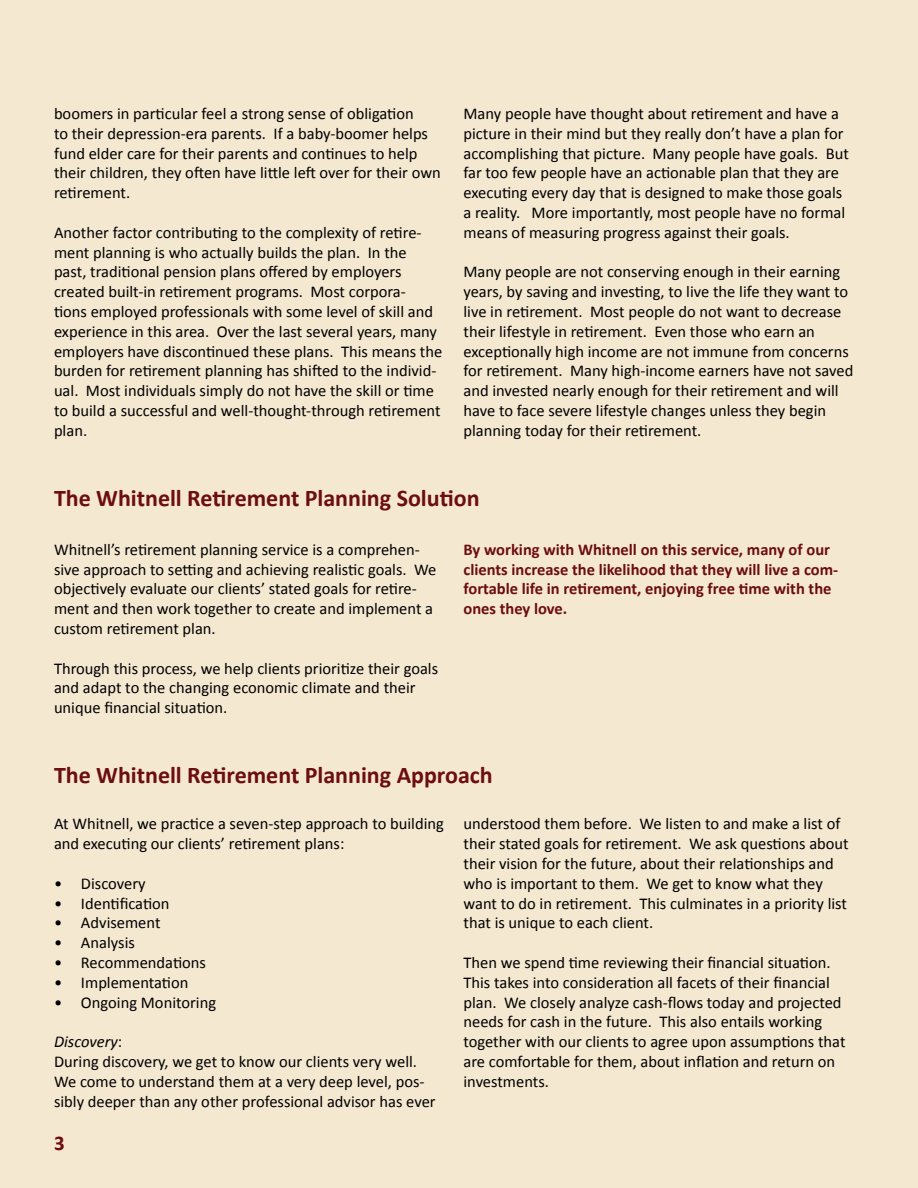
<style>
.page{position:relative;width:918px;height:1188px;background:#f5e8d1}
.page>*{position:absolute;margin:0;border:0;box-sizing:border-box;transform-origin:0 0}
.t1{font:700 24px "Calibri";color:#6c0d0f}
.t2{font:700 21px "Calibri";color:#6c0d0f}
.t3{font:16.5px/19.8px "Calibri";color:#000}
.t4{font:700 16.5px/19.8px "Calibri";color:#6c0d0f}
.s1{font-style:italic}
</style>
<div class="page">
<p class="t3" style="left:54px;top:103px;width:388px">boomers in particular feel a strong sense of obligation<br>to their depression-era parents. If a baby-boomer helps fund elder care for their parents and continues to help their children, they often have little left over for their own retirement.</p>
<p class="t3" style="left:54px;top:222px;width:390px">Another factor contributing to the complexity of retire&shy;ment planning is who actually builds the plan. In the past, traditional pension plans offered by employers created built-in retirement programs. Most corpora&shy;tions employed professionals with some level of skill and experience in this area. Over the last several years, many employers have discontinued these plans. This means the burden for retirement planning has shifted to the individ&shy;ual. Most individuals simply do not have the skill or time to build a successful and well-thought-through retirement plan.</p>
<p class="t3" style="left:463px;top:103px;width:387px">Many people have thought about retirement and have a picture in their mind but they really don’t have a plan for accomplishing that picture. Many people have goals. But far too few people have an actionable plan that they are executing every day that is designed to make those goals a reality. More importantly, most people have no formal means of measuring progress against their goals.</p>
<p class="t3" style="left:463px;top:261px;width:391px">Many people are not conserving enough in their earning years, by saving and investing, to live the life they want to live in retirement. Most people do not want to decrease their lifestyle in retirement. Even those who earn an exceptionally high income are not immune from concerns for retirement. Many high-income earners have not saved and invested nearly enough for their retirement and will have to face severe lifestyle changes unless they begin planning today for their retirement.</p>
<h1 class="t1" style="left:54px;top:483px;width:427px">The Whitnell Retirement Planning Solution</h1>
<p class="t3" style="left:54px;top:539px;width:384px">Whitnell’s retirement planning service is a comprehen&shy;sive approach to setting and achieving realistic goals. We objectively evaluate our clients’ stated goals for retire&shy;ment and then work together to create and implement a custom retirement plan.</p>
<p class="t3" style="left:54px;top:657px;width:386px">Through this process, we help clients prioritize their goals and adapt to the changing economic climate and their unique financial situation.</p>
<p class="t4" style="left:463px;top:539px;width:376px">By working with Whitnell on this service, many of our clients increase the likelihood that they will live a com&shy;fortable life in retirement, enjoying free time with the ones they love.</p>
<h1 class="t1" style="left:54px;top:760px;width:440px">The Whitnell Retirement Planning Approach</h1>
<p class="t3" style="left:54px;top:813px;width:391px">At Whitnell, we practice a seven-step approach to building and executing our clients’ retirement plans:</p>
<p class="t3" style="left:54px;top:873px;width:93px">• Discovery</p>
<p class="t3" style="left:54px;top:892px;width:117px">• Identification</p>
<p class="t3" style="left:54px;top:912px;width:108px">• Advisement</p>
<p class="t3" style="left:54px;top:932px;width:82px">• Analysis</p>
<p class="t3" style="left:54px;top:952px;width:154px">• Recommendations</p>
<p class="t3" style="left:54px;top:972px;width:136px">• Implementation</p>
<p class="t3" style="left:54px;top:991px;width:164px">• Ongoing Monitoring</p>
<p class="t3" style="left:54px;top:1031px;width:383px"><span class="s1">Discovery</span>:<br>During discovery, we get to know our clients very well.<br>We come to understand them at a very deep level, pos&shy;sibly deeper than any other professional advisor has ever</p>
<p class="t2" style="left:54px;top:1130px;width:12px">3</p>
<p class="t3" style="left:463px;top:813px;width:387px">understood them before. We listen to and make a list of their stated goals for retirement. We ask questions about their vision for the future, about their relationships and who is important to them. We get to know what they want to do in retirement. This culminates in a priority list that is unique to each client.</p>
<p class="t3" style="left:463px;top:952px;width:384px">Then we spend time reviewing their financial situation.<br>This takes into consideration all facets of their financial plan. We closely analyze cash-flows today and projected needs for cash in the future. This also entails working together with our clients to agree upon assumptions that are comfortable for them, about inflation and return on investments.</p>
</div>
